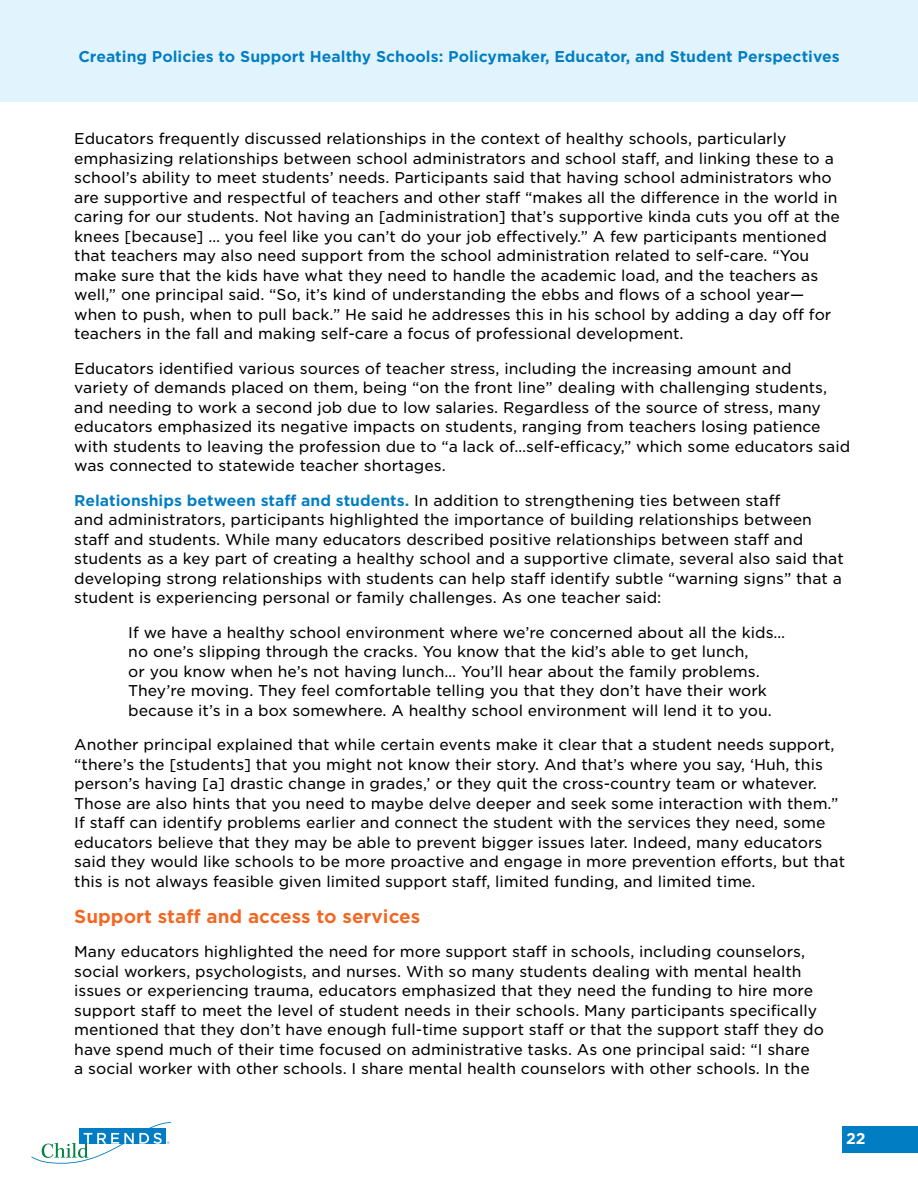
<style>
.page{position:relative;width:918px;height:1188px;background:#fff}
.page>*{position:absolute;margin:0;border:0;box-sizing:border-box;transform-origin:0 0}
.t1{font:700 18px "Gotham S Sm";color:#f26722}
.t2{font:15px/19.5px "Gotham S Sm";color:#000}
.t3{font:700 15px "Gotham S Sm";color:#007dc3}
.t4{font:700 15px "Gotham S Sm";color:#fff}
.s1{font-weight:700;color:#007dc3}
</style>
<div class="page">
<svg style="left:31px;top:1122px;width:140px;height:42px"></svg>
<div style="left:842px;top:1126px;width:76px;height:27px;background:#007dc3"></div>
<div style="left:0;top:0;width:918px;height:102px;background:#e1f4fd"></div>
<p class="t3" style="left:78px;top:47px;width:763px">Creating Policies to Support Healthy Schools: Policymaker, Educator, and Student Perspectives</p>
<p class="t2" style="left:74px;top:129px;width:767px">Educators frequently discussed relationships in the context of healthy schools, particularly emphasizing relationships between school administrators and school staff, and linking these to a school’s ability to meet students’ needs. Participants said that having school administrators who are supportive and respectful of teachers and other staff “makes all the difference in the world in caring for our students. Not having an [administration] that’s supportive kinda cuts you off at the knees [because] … you feel like you can’t do your job effectively.” A few participants mentioned that teachers may also need support from the school administration related to self-care. “You make sure that the kids have what they need to handle the academic load, and the teachers as well,” one principal said. “So, it’s kind of understanding the ebbs and flows of a school year— when to push, when to pull back.” He said he addresses this in his school by adding a day off for teachers in the fall and making self-care a focus of professional development.</p>
<p class="t2" style="left:74px;top:358px;width:777px">Educators identified various sources of teacher stress, including the increasing amount and<br>variety of demands placed on them, being “on the front line” dealing with challenging students, and needing to work a second job due to low salaries. Regardless of the source of stress, many educators emphasized its negative impacts on students, ranging from teachers losing patience with students to leaving the profession due to “a lack of…self-efficacy,” which some educators said was connected to statewide teacher shortages.</p>
<p class="t2" style="left:74px;top:490px;width:771px"><span class="s1">Relationships between staff and students.</span> In addition to strengthening ties between staff<br>and administrators, participants highlighted the importance of building relationships between staff and students. While many educators described positive relationships between staff and students as a key part of creating a healthy school and a supportive climate, several also said that developing strong relationships with students can help staff identify subtle “warning signs” that a student is experiencing personal or family challenges. As one teacher said:</p>
<p class="t2" style="left:128px;top:622px;width:659px">If we have a healthy school environment where we’re concerned about all the kids… no one’s slipping through the cracks. You know that the kid’s able to get lunch,<br>or you know when he’s not having lunch… You’ll hear about the family problems.<br>They’re moving. They feel comfortable telling you that they don’t have their work because it’s in a box somewhere. A healthy school environment will lend it to you.</p>
<p class="t2" style="left:74px;top:735px;width:772px">Another principal explained that while certain events make it clear that a student needs support, “there’s the [students] that you might not know their story. And that’s where you say, ‘Huh, this person’s having [a] drastic change in grades,’ or they quit the cross-country team or whatever.<br>Those are also hints that you need to maybe delve deeper and seek some interaction with them.” If staff can identify problems earlier and connect the student with the services they need, some educators believe that they may be able to prevent bigger issues later. Indeed, many educators said they would like schools to be more proactive and engage in more prevention efforts, but that this is not always feasible given limited support staff, limited funding, and limited time.</p>
<p class="t1" style="left:74px;top:904px;width:348px">Support staff and access to services</p>
<p class="t2" style="left:74px;top:942px;width:751px">Many educators highlighted the need for more support staff in schools, including counselors, social workers, psychologists, and nurses. With so many students dealing with mental health issues or experiencing trauma, educators emphasized that they need the funding to hire more support staff to meet the level of student needs in their schools. Many participants specifically mentioned that they don’t have enough full-time support staff or that the support staff they do have spend much of their time focused on administrative tasks. As one principal said: “I share<br>a social worker with other schools. I share mental health counselors with other schools. In the</p>
<p class="t4" style="left:846px;top:1129px;width:21px">22</p>
</div>
